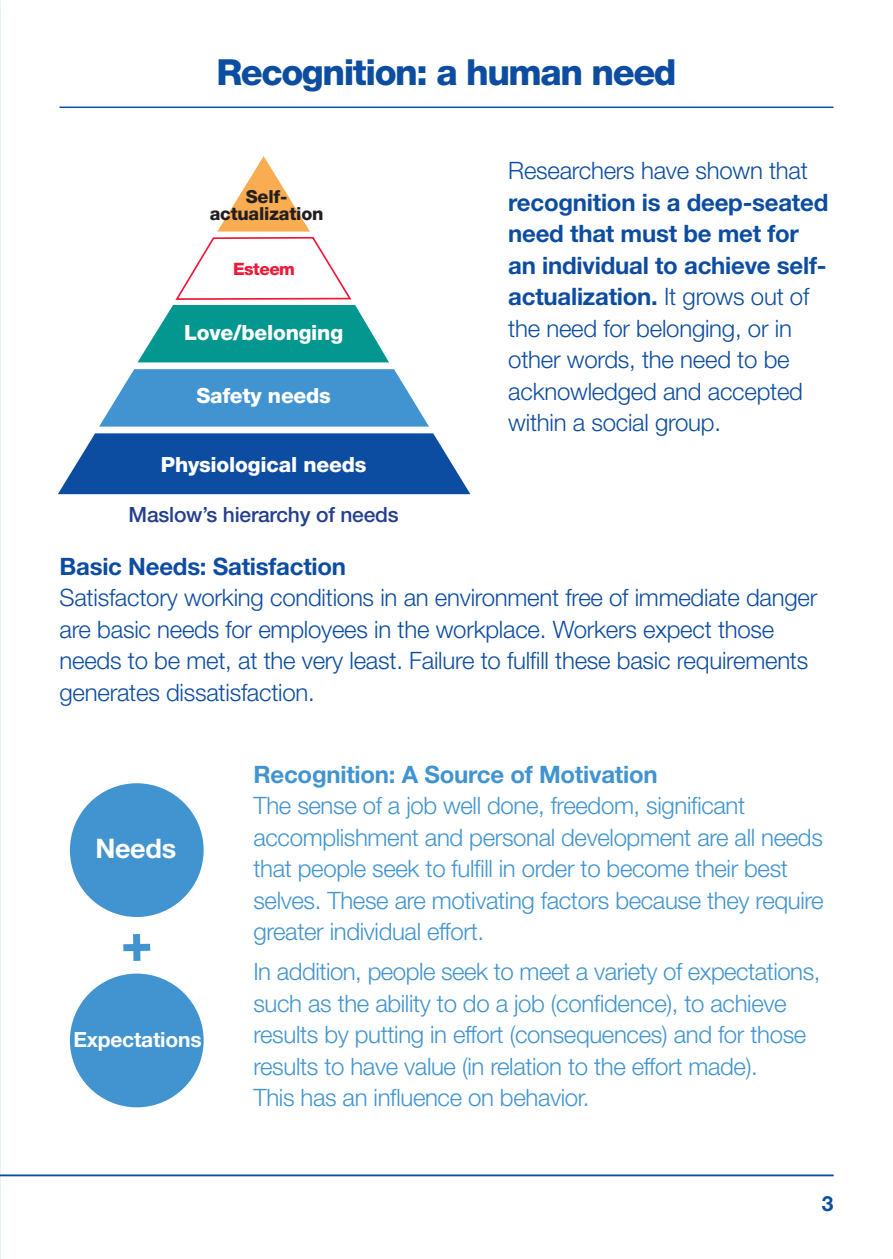
<style>
.page{position:relative;width:893px;height:1259px;background:#fff}
.page>*{position:absolute;margin:0;border:0;box-sizing:border-box;transform-origin:0 0}
.t1{font:800 36px "Helvetica Neue LT Std";letter-spacing:-.04em;color:#0d4da1}
.t2{font:700 27px "Helvetica Neue LT Std";letter-spacing:-.01em;color:#fff}
.t3{font:300 24px/31.5px "Helvetica Neue LT Std";letter-spacing:-.015em;color:#4194d0}
.t4{font:300 24px/31.5px "Helvetica Neue LT Std";letter-spacing:-.01em;color:#0d4da1}
.t5{font:700 24px "Helvetica Neue LT Std";letter-spacing:-.01em;color:#4194d0}
.t6{font:700 24px "Helvetica Neue LT Std";letter-spacing:-.01em;color:#0d4da1}
.t7{font:800 21px "Helvetica Neue LT Std";letter-spacing:-.01em;color:#fff}
.t8{font:500 21px "Helvetica Neue LT Std";letter-spacing:-.01em;color:#253f8e}
.t9{font:700 21px "Helvetica Neue LT Std";letter-spacing:-.01em;color:#fff}
.t10{font:700 21px "Helvetica Neue LT Std";color:#0d4da1}
.t11{font:800 18px/16.5px "Helvetica Neue LT Std";letter-spacing:-.01em;color:#231f20;text-align:center}
.t12{font:800 17.1px "Helvetica Neue LT Std";letter-spacing:-.03em;color:#ed1a3a}
.s1{font-weight:700}
</style>
<div class="page">
<hr style="left:0;top:1174px;width:833px;height:2px;background:#0d4da1">
<hr style="left:60px;top:107px;width:773px;height:1px;background:#0d4da1">
<svg style="left:99px;top:369px;width:330px;height:57px;background:#559fd5"></svg>
<svg style="left:58px;top:433px;width:412px;height:61px;background:#235da9"></svg>
<svg style="left:137px;top:156px;width:252px;height:206px"></svg>
<div style="left:70px;top:783px;width:134px;height:134px;background:#4194d0;border-radius:50%"></div>
<div style="left:70px;top:973px;width:134px;height:134px;background:#4194d0;border-radius:50%"></div>
<svg style="left:123px;top:934px;width:27px;height:27px"></svg>
<p class="t1" style="left:216px;top:51px;width:462px">Recognition: a human need</p>
<p class="t11" style="left:210px;top:188px;width:115px">Self&shy;actualization</p>
<p class="t12" style="left:233px;top:258px;width:63px">Esteem</p>
<p class="t7" style="left:184px;top:320px;width:161px">Love/belonging</p>
<p class="t7" style="left:196px;top:383px;width:136px">Safety needs</p>
<p class="t7" style="left:161px;top:452px;width:207px">Physiological needs</p>
<p class="t8" style="left:129px;top:501px;width:272px">Maslow’s hierarchy of needs</p>
<p class="t4" style="left:508px;top:154px;width:322px">Researchers have shown that <span class="s1">recognition is a deep-seated need that must be met for an individual to achieve self&shy;actualization.</span> It grows out of the need for belonging, or in other words, the need to be acknowledged and accepted within a social group.</p>
<p class="t6" style="left:60px;top:551px;width:288px">Basic Needs: Satisfaction</p>
<p class="t4" style="left:60px;top:581px;width:759px">Satisfactory working conditions in an environment free of immediate danger are basic needs for employees in the workplace. Workers expect those needs to be met, at the very least. Failure to fulfill these basic requirements generates dissatisfaction.</p>
<p class="t2" style="left:95px;top:831px;width:82px">Needs</p>
<p class="t9" style="left:73px;top:1026px;width:130px">Expectations</p>
<p class="t5" style="left:253px;top:759px;width:406px">Recognition: A Source of Motivation</p>
<p class="t3" style="left:253px;top:789px;width:572px">The sense of a job well done, freedom, significant accomplishment and personal development are all needs that people seek to fulfill in order to become their best selves. These are motivating factors because they require greater individual effort.</p>
<p class="t3" style="left:253px;top:955px;width:568px">In addition, people seek to meet a variety of expectations, such as the ability to do a job (confidence), to achieve results by putting in effort (consequences) and for those results to have value (in relation to the effort made).<br>This has an influence on behavior.</p>
<p class="t10" style="left:822px;top:1190px;width:13px">3</p>
</div>
